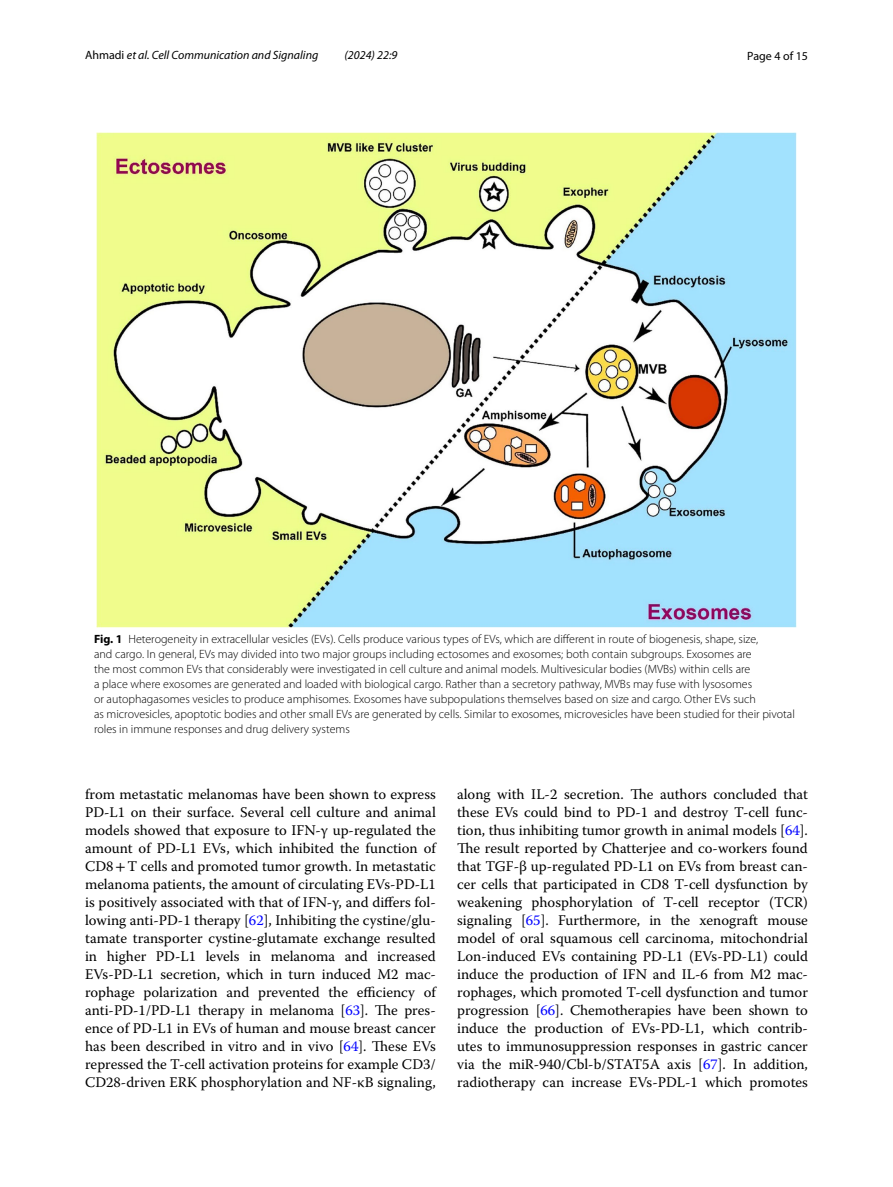
<style>
.page{position:relative;width:893px;height:1187px;background:#fff}
.page>*{position:absolute;margin:0;border:0;box-sizing:border-box;transform-origin:0 0}
.t1{font:14.7px/18px "Warnock Pro";color:#000;text-align:justify}
.t2{font:300 12px/15px "Myriad Pro";color:#000}
.t3{font:italic 12px "Myriad Pro";color:#000}
.t4{font:12px "Myriad Pro";color:#000}
.s1{font-style:normal}
.s2{font-weight:700}
.s3{font-family:"STIX"}
.s4{color:#00f}
</style>
<div class="page">
<img style="left:96px;top:133px;width:701px;height:495px">
<p class="t3" style="left:85px;top:48px;width:235px"><span class="s1">Ahmadi</span> et al. Cell Communication and Signaling</p>
<p class="t3" style="left:345px;top:48px;width:54px">(2024) 22:9</p>
<p class="t4" style="left:747px;top:48px;width:62px">Page 4 of 15</p>
<p class="t2" style="left:94px;top:631px;width:702px"><span class="s2">Fig. 1</span> Heterogeneity in extracellular vesicles (EVs). Cells produce various types of EVs, which are different in route of biogenesis, shape, size,<br>and cargo. In general, EVs may divided into two major groups including ectosomes and exosomes; both contain subgroups. Exosomes are<br>the most common EVs that considerably were investigated in cell culture and animal models. Multivesicular bodies (MVBs) within cells are<br>a place where exosomes are generated and loaded with biological cargo. Rather than a secretory pathway, MVBs may fuse with lysosomes<br>or autophagasomes vesicles to produce amphisomes. Exosomes have subpopulations themselves based on size and cargo. Other EVs such<br>as microvesicles, apoptotic bodies and other small EVs are generated by cells. Similar to exosomes, microvesicles have been studied for their pivotal roles in immune responses and drug delivery systems</p>
<p class="t1" style="left:85px;top:785px;width:352px">from metastatic melanomas have been shown to express PD-L1 on their surface. Several cell culture and animal models showed that exposure to IFN-γ up-regulated the amount of PD-L1 EVs, which inhibited the function of CD8<span class="s3">+</span>T cells and promoted tumor growth. In metastatic melanoma patients, the amount of circulating EVs-PD-L1 is positively associated with that of IFN-γ, and differs fol&shy;lowing anti-PD-1 therapy [<span class="s4">62</span>], Inhibiting the cystine/glu&shy;tamate transporter cystine-glutamate exchange resulted in higher PD-L1 levels in melanoma and increased EVs-PD-L1 secretion, which in turn induced M2 mac&shy;rophage polarization and prevented the efficiency of anti-PD-1/PD-L1 therapy in melanoma [<span class="s4">63</span>]. The pres&shy;ence of PD-L1 in EVs of human and mouse breast cancer has been described in vitro and in vivo [<span class="s4">64</span>]. These EVs repressed the T-cell activation proteins for example CD3/ CD28-driven ERK phosphorylation and NF-κB signaling,</p>
<p class="t1" style="left:457px;top:785px;width:352px">along with IL-2 secretion. The authors concluded that these EVs could bind to PD-1 and destroy T-cell func&shy;tion, thus inhibiting tumor growth in animal models [<span class="s4">64</span>].<br>The result reported by Chatterjee and co-workers found that TGF-β up-regulated PD-L1 on EVs from breast can&shy;cer cells that participated in CD8 T-cell dysfunction by weakening phosphorylation of T-cell receptor (TCR) signaling [<span class="s4">65</span>]. Furthermore, in the xenograft mouse model of oral squamous cell carcinoma, mitochondrial Lon-induced EVs containing PD-L1 (EVs-PD-L1) could induce the production of IFN and IL-6 from M2 mac&shy;rophages, which promoted T-cell dysfunction and tumor progression [<span class="s4">66</span>]. Chemotherapies have been shown to induce the production of EVs-PD-L1, which contrib&shy;utes to immunosuppression responses in gastric cancer via the miR-940/Cbl-b/STAT5A axis [<span class="s4">67</span>]. In addition, radiotherapy can increase EVs-PDL-1 which promotes</p>
</div>
